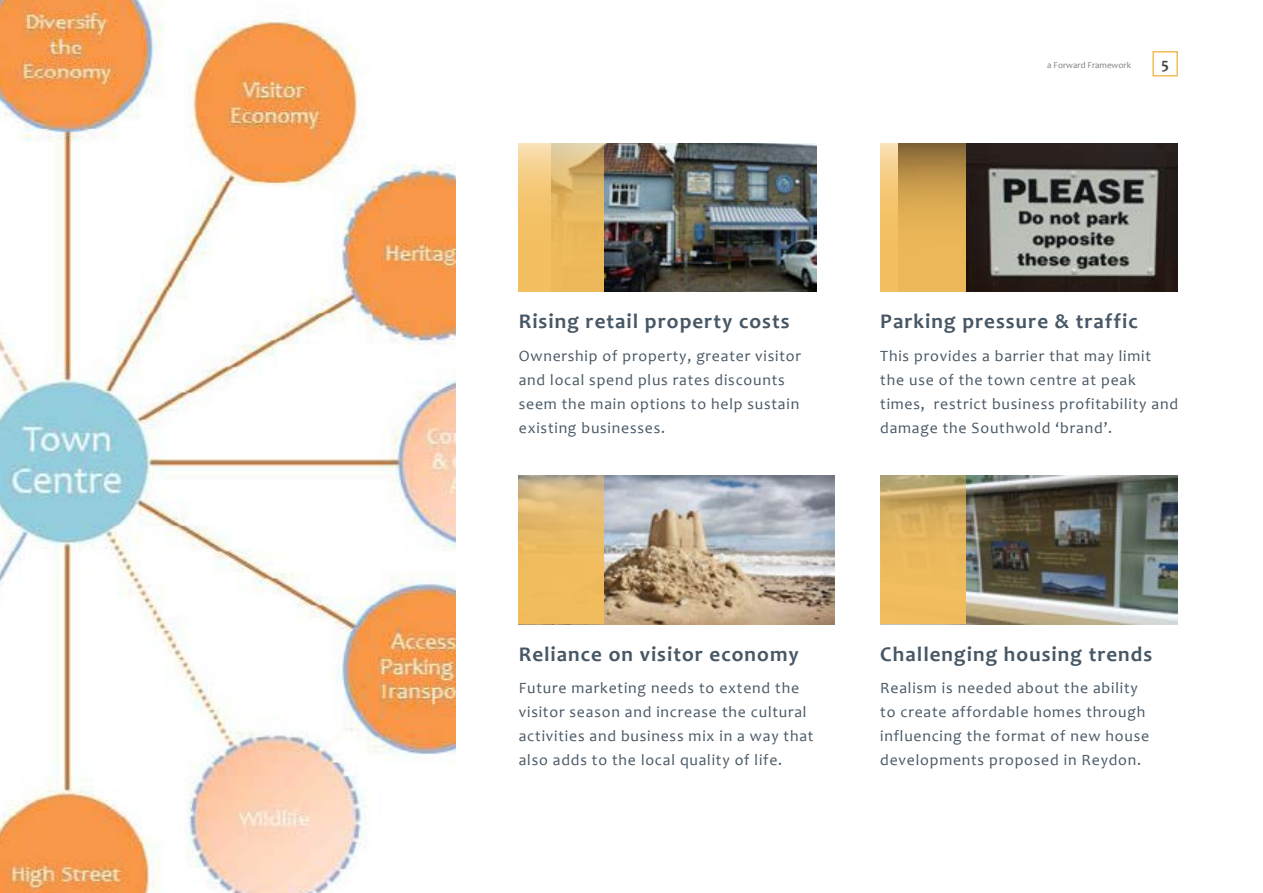
<style>
.page{position:relative;width:1263px;height:893px;background:#fff}
.page>*{position:absolute;margin:0;border:0;box-sizing:border-box;transform-origin:0 0}
.t1{font:700 21px "Candara";letter-spacing:.05em;color:#475765}
.t2{font:15.75px/24px "Candara";letter-spacing:.05em;color:#475765}
.t3{font:700 15.75px "Candara";color:#414042}
.t4{font:9px "Candara";color:#7f807b}
</style>
<div class="page">
<div style="left:1152px;top:51px;width:26px;height:26px;border:2px solid #f3bd5b"></div>
<img style="left:0;top:0;width:455px;height:893px">
<img style="left:965px;top:475px;width:213px;height:149px">
<img style="left:965px;top:143px;width:213px;height:149px">
<svg style="left:880px;top:143px;width:85px;height:149px;background:#daaa57"></svg>
<svg style="left:880px;top:475px;width:85px;height:149px;background:#e0b45f"></svg>
<img style="left:604px;top:143px;width:212px;height:149px">
<svg style="left:519px;top:143px;width:85px;height:149px;background:#e9bd6a"></svg>
<img style="left:604px;top:475px;width:231px;height:149px">
<svg style="left:519px;top:475px;width:85px;height:149px;background:#e7ba69"></svg>
<p class="t4" style="left:1047px;top:59px;width:85px">a Forward Framework</p>
<p class="t3" style="left:1161px;top:54px;width:9px">5</p>
<h1 class="t1" style="left:519px;top:308px;width:272px">Rising retail property costs</h1>
<p class="t2" style="left:519px;top:344px;width:284px">Ownership of property, greater visitor and local spend plus rates discounts seem the main options to help sustain existing businesses.</p>
<h1 class="t1" style="left:880px;top:308px;width:259px">Parking pressure &amp; traffic</h1>
<p class="t2" style="left:880px;top:344px;width:299px">This provides a barrier that may limit the use of the town centre at peak times, restrict business profitability and damage the Southwold ‘brand’.</p>
<h1 class="t1" style="left:519px;top:641px;width:281px">Reliance on visitor economy</h1>
<p class="t2" style="left:519px;top:676px;width:296px">Future marketing needs to extend the visitor season and increase the cultural activities and business mix in a way that also adds to the local quality of life.</p>
<h1 class="t1" style="left:880px;top:641px;width:274px">Challenging housing trends</h1>
<p class="t2" style="left:880px;top:676px;width:270px">Realism is needed about the ability to create affordable homes through influencing the format of new house developments proposed in Reydon.</p>
</div>
